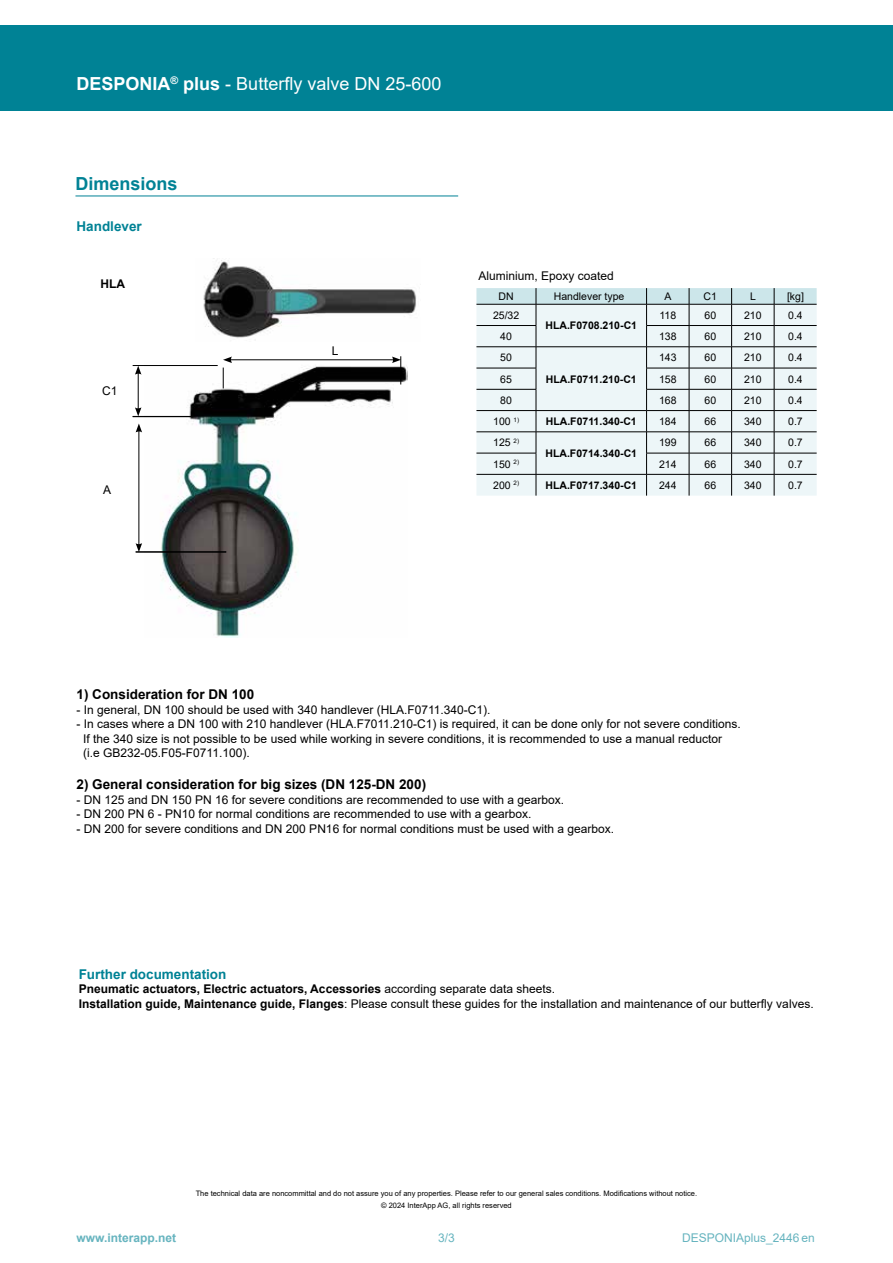
<style>
.page{position:relative;width:893px;height:1263px;background:#fff}
.page>*{position:absolute;margin:0;border:0;box-sizing:border-box;transform-origin:0 0}
.t1{font:18px "Arial";color:#fff}
.t2{font:700 18px "Arial";color:#008295}
.t3{font:700 13.5px "Arial";color:#000}
.t4{font:700 13.5px "Arial";color:#008295}
.t5{font:12px/14.4px "Arial";color:#000}
.t6{font:12px "Arial";color:#66b4bf}
.t7{font:700 12px "Arial";color:#66b4bf}
.t8{font:700 12px "Arial";color:#000}
.t9{font:10.5px "Arial";color:#000}
.t10{font:700 10.5px "Arial";color:#000}
.t11{font:7.5px "Arial";color:#000}
.s1{font-weight:700}
</style>
<div class="page">
<div style="left:0;top:26px;width:893px;height:85px;background:#008295"></div>
<hr style="left:230px;top:360px;width:164px;height:1px;background:#000">
<svg style="left:223px;top:356px;width:9px;height:6px"></svg>
<svg style="left:392px;top:356px;width:9px;height:6px"></svg>
<hr style="left:133px;top:416px;width:58px;height:1px;background:#000">
<hr style="left:133px;top:365px;width:85px;height:1px;background:#000">
<hr style="left:138px;top:372px;width:1px;height:38px;background:#000">
<svg style="left:135px;top:366px;width:6px;height:9px"></svg>
<svg style="left:135px;top:407px;width:6px;height:9px"></svg>
<img style="left:203px;top:258px;width:213px;height:82px">
<hr style="left:139px;top:430px;width:1px;height:115px;background:#000">
<svg style="left:136px;top:423px;width:6px;height:9px"></svg>
<svg style="left:136px;top:543px;width:6px;height:8px"></svg>
<hr style="left:136px;top:552px;width:90px;height:1px;background:#000">
<hr style="left:136px;top:551px;width:90px;height:1px;background:#000">
<img style="left:144px;top:362px;width:264px;height:275px">
<svg style="left:476px;top:288px;width:341px;height:208px;background:#e1ebed"></svg>
<hr style="left:476px;top:410px;width:60px;height:1px;background:#000">
<hr style="left:536px;top:410px;width:111px;height:1px;background:#000">
<hr style="left:647px;top:410px;width:42px;height:1px;background:#000">
<hr style="left:689px;top:410px;width:43px;height:1px;background:#000">
<hr style="left:732px;top:410px;width:42px;height:1px;background:#000">
<hr style="left:774px;top:410px;width:43px;height:1px;background:#000">
<hr style="left:476px;top:432px;width:60px;height:1px;background:#000">
<hr style="left:536px;top:432px;width:111px;height:1px;background:#000">
<hr style="left:647px;top:432px;width:42px;height:1px;background:#000">
<hr style="left:689px;top:432px;width:43px;height:1px;background:#000">
<hr style="left:732px;top:432px;width:42px;height:1px;background:#000">
<hr style="left:774px;top:432px;width:43px;height:1px;background:#000">
<hr style="left:476px;top:453px;width:60px;height:1px;background:#000">
<hr style="left:646px;top:453px;width:43px;height:1px;background:#000">
<hr style="left:689px;top:453px;width:43px;height:1px;background:#000">
<hr style="left:732px;top:453px;width:42px;height:1px;background:#000">
<hr style="left:774px;top:453px;width:43px;height:1px;background:#000">
<hr style="left:476px;top:474px;width:60px;height:1px;background:#000">
<hr style="left:536px;top:474px;width:111px;height:1px;background:#000">
<hr style="left:647px;top:474px;width:42px;height:1px;background:#000">
<hr style="left:689px;top:474px;width:43px;height:1px;background:#000">
<hr style="left:732px;top:474px;width:42px;height:1px;background:#000">
<hr style="left:774px;top:474px;width:43px;height:1px;background:#000">
<hr style="left:75px;top:196px;width:383px;height:1px;background:#008295">
<h1 class="t1" style="left:77px;top:71px;width:366px"><span class="s1">DESPONIA</span><sup>®</sup> <span class="s1">plus</span> - Butterfly valve DN 25-600</h1>
<h1 class="t2" style="left:75px;top:171px;width:104px">Dimensions</h1>
<p class="t4" style="left:77px;top:217px;width:67px">Handlever</p>
<p class="t8" style="left:100px;top:276px;width:26px">HLA</p>
<p class="t5" style="left:102px;top:383px;width:17px">C1</p>
<p class="t5" style="left:103px;top:482px;width:10px">A</p>
<p class="t5" style="left:332px;top:343px;width:8px">L</p>
<p class="t5" style="left:478px;top:268px;width:137px">Aluminium, Epoxy coated</p>
<p class="t9" style="left:499px;top:289px;width:17px">DN</p>
<p class="t9" style="left:665px;top:289px;width:9px">A</p>
<p class="t9" style="left:704px;top:289px;width:15px">C1</p>
<p class="t9" style="left:750px;top:289px;width:7px">L</p>
<p class="t9" style="left:787px;top:289px;width:18px">[kg]</p>
<p class="t9" style="left:493px;top:308px;width:28px">25/32</p>
<p class="t10" style="left:545px;top:318px;width:93px">HLA.F0708.210-C1</p>
<p class="t9" style="left:554px;top:289px;width:72px">Handlever type</p>
<p class="t9" style="left:659px;top:308px;width:18px">118</p>
<p class="t9" style="left:704px;top:308px;width:13px">60</p>
<p class="t9" style="left:744px;top:308px;width:19px">210</p>
<p class="t9" style="left:788px;top:308px;width:16px">0.4</p>
<p class="t9" style="left:500px;top:329px;width:13px">40</p>
<p class="t9" style="left:659px;top:329px;width:19px">138</p>
<p class="t9" style="left:704px;top:329px;width:13px">60</p>
<p class="t9" style="left:744px;top:329px;width:19px">210</p>
<p class="t9" style="left:788px;top:329px;width:16px">0.4</p>
<p class="t9" style="left:500px;top:350px;width:13px">50</p>
<p class="t10" style="left:546px;top:371px;width:93px">HLA.F0711.210-C1</p>
<p class="t9" style="left:659px;top:350px;width:19px">143</p>
<p class="t9" style="left:704px;top:350px;width:13px">60</p>
<p class="t9" style="left:744px;top:350px;width:19px">210</p>
<p class="t9" style="left:788px;top:350px;width:16px">0.4</p>
<p class="t9" style="left:500px;top:372px;width:13px">65</p>
<p class="t9" style="left:659px;top:372px;width:19px">158</p>
<p class="t9" style="left:704px;top:372px;width:13px">60</p>
<p class="t9" style="left:744px;top:372px;width:19px">210</p>
<p class="t9" style="left:788px;top:372px;width:16px">0.4</p>
<p class="t9" style="left:500px;top:393px;width:13px">80</p>
<p class="t9" style="left:659px;top:393px;width:19px">168</p>
<p class="t9" style="left:704px;top:393px;width:13px">60</p>
<p class="t9" style="left:744px;top:393px;width:19px">210</p>
<p class="t9" style="left:788px;top:393px;width:16px">0.4</p>
<p class="t9" style="left:493px;top:414px;width:27px">100 <sup>1)</sup></p>
<p class="t10" style="left:546px;top:414px;width:93px">HLA.F0711.340-C1</p>
<p class="t9" style="left:659px;top:414px;width:19px">184</p>
<p class="t9" style="left:704px;top:414px;width:13px">66</p>
<p class="t9" style="left:744px;top:414px;width:19px">340</p>
<p class="t9" style="left:788px;top:414px;width:16px">0.7</p>
<p class="t9" style="left:493px;top:435px;width:27px">125 <sup>2)</sup></p>
<p class="t10" style="left:545px;top:446px;width:93px">HLA.F0714.340-C1</p>
<p class="t9" style="left:659px;top:435px;width:19px">199</p>
<p class="t9" style="left:704px;top:435px;width:13px">66</p>
<p class="t9" style="left:744px;top:435px;width:19px">340</p>
<p class="t9" style="left:788px;top:435px;width:16px">0.7</p>
<p class="t9" style="left:493px;top:457px;width:27px">150 <sup>2)</sup></p>
<p class="t9" style="left:659px;top:457px;width:19px">214</p>
<p class="t9" style="left:704px;top:457px;width:13px">66</p>
<p class="t9" style="left:744px;top:457px;width:19px">340</p>
<p class="t9" style="left:788px;top:457px;width:16px">0.7</p>
<p class="t9" style="left:493px;top:478px;width:27px">200 <sup>2)</sup></p>
<p class="t10" style="left:545px;top:478px;width:93px">HLA.F0717.340-C1</p>
<p class="t9" style="left:659px;top:478px;width:19px">244</p>
<p class="t9" style="left:704px;top:478px;width:13px">66</p>
<p class="t9" style="left:744px;top:478px;width:19px">340</p>
<p class="t9" style="left:788px;top:478px;width:16px">0.7</p>
<p class="t3" style="left:77px;top:685px;width:179px">1) Consideration for DN 100</p>
<p class="t5" style="left:77px;top:702px;width:416px">- In general, DN 100 should be used with 340 handlever (HLA.F0711.340-C1).</p>
<p class="t5" style="left:83px;top:717px;width:659px;text-indent:-7px">- In cases where a DN 100 with 210 handlever (HLA.F7011.210-C1) is required, it can be done only for not severe conditions.<br>If the 340 size is not possible to be used while working in severe conditions, it is recommended to use a manual reductor (i.e GB232-05.F05-F0711.100).</p>
<p class="t3" style="left:77px;top:775px;width:351px">2) General consideration for big sizes (DN 125-DN 200)</p>
<p class="t5" style="left:77px;top:792px;width:489px">- DN 125 and DN 150 PN 16 for severe conditions are recommended to use with a gearbox.</p>
<p class="t5" style="left:77px;top:807px;width:456px">- DN 200 PN 6 - PN10 for normal conditions are recommended to use with a gearbox.</p>
<p class="t5" style="left:77px;top:821px;width:539px">- DN 200 for severe conditions and DN 200 PN16 for normal conditions must be used with a gearbox.</p>
<p class="t4" style="left:79px;top:964px;width:149px">Further documentation</p>
<p class="t5" style="left:79px;top:981px;width:736px"><span class="s1">Pneumatic actuators, Electric actuators, Accessories</span> according separate data sheets.<br><span class="s1">Installation guide, Maintenance guide, Flanges</span>: Please consult these guides for the installation and maintenance of our butterfly valves.</p>
<p class="t11" style="left:196px;top:1188px;width:503px">The technical data are noncommittal and do not assure you of any properties. Please refer to our general sales conditions. Modifications without notice.</p>
<p class="t7" style="left:77px;top:1229px;width:101px">www.interapp.net</p>
<p class="t11" style="left:381px;top:1200px;width:132px">© 2024 InterApp AG, all rights reserved</p>
<p class="t6" style="left:438px;top:1229px;width:18px">3/3</p>
<p class="t6" style="left:682px;top:1229px;width:134px">DESPONIAplus_2446 en</p>
</div>
